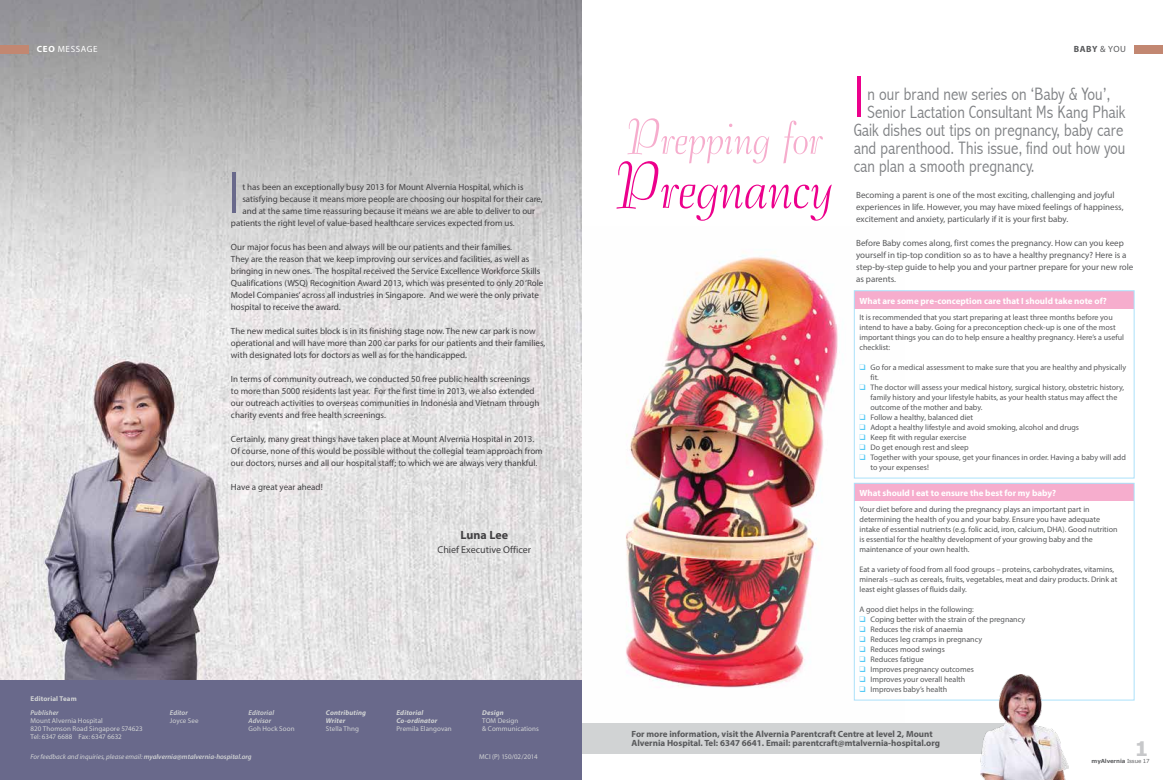
<style>
.page{position:relative;width:1163px;height:780px;background:#fff}
.page>*{position:absolute;margin:0;border:0;box-sizing:border-box;transform-origin:0 0}
.t1{font:66px "Bernhard Tango BT";letter-spacing:-.025em;color:#ec008c}
.t2{font:300 condensed 60px "Abadi";color:#ec008c}
.t3{font:300 condensed 60px "Abadi";color:#69698b}
.t4{font:50px "Bernhard Tango BT";letter-spacing:-.025em;color:#f6adcd}
.t5{font:700 20px "Verdana";color:#c7c8ca}
.t6{font:300 condensed 18px "Abadi";color:#808285}
.t7{font:700 12px "Myriad Pro";color:#414042}
.t8{font:10px "Myriad Pro";color:#414042}
.t9{font:9px/12px "Myriad Pro";color:#414042}
.t10{font:9px/12px "Myriad Pro";color:#58595b}
.t11{font:700 9px/9px "Myriad Pro";color:#58595b}
.t12{font:700 9px "Myriad Pro";color:#fff}
.t13{font:9px "Myriad Pro";letter-spacing:.07em;color:#fff}
.t14{font:8px/10px "Myriad Pro";color:#58595b}
.t15{font:7px/8px "Myriad Pro";letter-spacing:.01em;color:#d1d3d4}
.t16{font:italic 7px "Myriad Pro";color:#d1d3d4}
.t17{font:italic 700 7px/8px "Myriad Pro";letter-spacing:.02em;color:#d1d3d4}
.t18{font:italic 600 7px/8px "Myriad Pro";letter-spacing:.015em;color:#d1d3d4}
.t19{font:700 7px "Myriad Pro";letter-spacing:.015em;color:#d1d3d4}
.t20{font:700 5.5px "Verdana";letter-spacing:-.025em;color:#636466}
.s1{font-weight:700}
.s2{font-weight:600}
.s3{font-weight:400}
.s4{color:#57caf5}
</style>
<div class="page">
<img style="left:581px;top:226px;width:323px;height:497px">
<img style="left:0;top:0;width:581px;height:680px">
<div style="left:854px;top:291px;width:279px;height:17px;background:#f6adcd"></div>
<div style="left:854px;top:482px;width:279px;height:18px;background:#f6adcd"></div>
<div style="left:1134px;top:45px;width:28px;height:9px;background:#c28771"></div>
<div style="left:581px;top:723px;width:448px;height:31px;background:#d1d3d4"></div>
<div style="left:853px;top:290px;width:281px;height:188px;border:1px solid #abe1fa"></div>
<div style="left:853px;top:482px;width:281px;height:218px;border:1px solid #abe1fa"></div>
<div style="left:0;top:45px;width:28px;height:9px;background:#c28771"></div>
<div style="left:0;top:680px;width:581px;height:100px;background:#69698b"></div>
<img style="left:980px;top:674px;width:88px;height:106px">
<p class="t13" style="left:37px;top:44px;width:62px"><span class="s1">CEO</span> MESSAGE</p>
<h2 class="t3" style="left:227px;top:158px;width:13px">I</h2>
<p class="t9" style="left:242px;top:180px;width:283px">t has been an exceptionally busy 2013 for Mount Alvernia Hospital, which is</p>
<p class="t9" style="left:242px;top:192px;width:302px">satisfying because it means more people are choosing our hospital for their care,</p>
<p class="t9" style="left:242px;top:204px;width:294px">and at the same time reassuring because it means we are able to deliver to our</p>
<p class="t9" style="left:231px;top:216px;width:285px">patients the right level of value-based healthcare services expected from us.</p>
<p class="t9" style="left:231px;top:240px;width:314px">Our major focus has been and always will be our patients and their families.<br>They are the reason that we keep improving our services and facilities, as well as bringing in new ones. The hospital received the Service Excellence Workforce Skills Qualifications (WSQ) Recognition Award 2013, which was presented to only 20 ‘Role Model Companies’ across all industries in Singapore. And we were the only private hospital to receive the award.</p>
<p class="t9" style="left:231px;top:324px;width:316px">The new medical suites block is in its finishing stage now. The new car park is now operational and will have more than 200 car parks for our patients and their families, with designated lots for doctors as well as for the handicapped.</p>
<p class="t9" style="left:231px;top:372px;width:310px">In terms of community outreach, we conducted 50 free public health screenings to more than 5000 residents last year. For the first time in 2013, we also extended our outreach activities to overseas communities in Indonesia and Vietnam through charity events and free health screenings.</p>
<p class="t9" style="left:231px;top:432px;width:313px">Certainly, many great things have taken place at Mount Alvernia Hospital in 2013.<br>Of course, none of this would be possible without the collegial team approach from our doctors, nurses and all our hospital staff; to which we are always very thankful.</p>
<p class="t9" style="left:231px;top:480px;width:93px">Have a great year ahead!</p>
<h3 class="t7" style="left:460px;top:527px;width:49px">Luna Lee</h3>
<p class="t8" style="left:437px;top:544px;width:95px">Chief Executive Officer</p>
<p class="t19" style="left:31px;top:694px;width:48px">Editorial Team</p>
<p class="t18" style="left:31px;top:708px;width:30px">Publisher</p>
<p class="t15" style="left:31px;top:716px;width:114px">Mount Alvernia Hospital<br>820 Thomson Road Singapore 574623<br>Tel: 6347 6688 Fax: 6347 6632</p>
<p class="t18" style="left:170px;top:708px;width:20px">Editor</p>
<p class="t15" style="left:170px;top:716px;width:30px">Joyce See</p>
<p class="t18" style="left:248px;top:708px;width:27px">Editorial<br>Advisor</p>
<p class="t15" style="left:248px;top:724px;width:48px">Goh Hock Soon</p>
<p class="t17" style="left:326px;top:708px;width:42px">Contributing<br>Writer</p>
<p class="t15" style="left:326px;top:724px;width:35px">Stella Thng</p>
<p class="t17" style="left:396px;top:708px;width:42px">Editorial<br>Co-ordinator</p>
<p class="t15" style="left:396px;top:724px;width:57px">Premila Elangovan</p>
<p class="t17" style="left:482px;top:708px;width:23px">Design</p>
<p class="t15" style="left:482px;top:716px;width:58px">TOM Design<br>&amp; Communications</p>
<p class="t16" style="left:30px;top:752px;width:223px">For feedback and inquiries, please email: <span class="s2">myalvernia@mtalvernia-hospital.org</span></p>
<p class="t15" style="left:479px;top:752px;width:60px">MCI (P) 150/02/2014</p>
<h3 class="t4" style="left:626px;top:107px;width:198px">Prepping for</h3>
<h1 class="t1" style="left:615px;top:146px;width:221px">Pregnancy</h1>
<p class="t11" style="left:1073px;top:44px;width:54px">BABY <span class="s3">&amp; YOU</span></p>
<h2 class="t2" style="left:852px;top:63px;width:13px">I</h2>
<h3 class="t6" style="left:867px;top:83px;width:244px">n our brand new series on ‘Baby &amp; You’,</h3>
<h3 class="t6" style="left:867px;top:101px;width:259px">Senior Lactation Consultant Ms Kang Phaik</h3>
<h3 class="t6" style="left:853px;top:119px;width:271px">Gaik dishes out tips on pregnancy, baby care</h3>
<h3 class="t6" style="left:853px;top:137px;width:273px">and parenthood. This issue, find out how you</h3>
<h3 class="t6" style="left:853px;top:155px;width:182px">can plan a smooth pregnancy.</h3>
<p class="t10" style="left:856px;top:189px;width:269px">Becoming a parent is one of the most exciting, challenging and joyful experiences in life. However, you may have mixed feelings of happiness, excitement and anxiety, particularly if it is your first baby.</p>
<p class="t10" style="left:856px;top:237px;width:279px">Before Baby comes along, first comes the pregnancy. How can you keep yourself in tip-top condition so as to have a healthy pregnancy? Here is a step-by-step guide to help you and your partner prepare for your new role as parents.</p>
<p class="t12" style="left:859px;top:295px;width:249px">What are some pre-conception care that I should take note of?</p>
<p class="t14" style="left:859px;top:312px;width:266px">It is recommended that you start preparing at least three months before you intend to have a baby. Going for a preconception check-up is one of the most important things you can do to help ensure a healthy pregnancy. Here’s a useful checklist:</p>
<p class="t14" style="left:870px;top:362px;width:257px;text-indent:-11px"><span class="s4">❑</span> Go for a medical assessment to make sure that you are healthy and physically fit.</p>
<p class="t14" style="left:870px;top:382px;width:255px;text-indent:-11px"><span class="s4">❑</span> The doctor will assess your medical history, surgical history, obstetric history, family history and your lifestyle habits, as your health status may affect the outcome of the mother and baby.</p>
<p class="t14" style="left:859px;top:412px;width:115px"><span class="s4">❑</span> Follow a healthy, balanced diet</p>
<p class="t14" style="left:859px;top:422px;width:221px"><span class="s4">❑</span> Adopt a healthy lifestyle and avoid smoking, alcohol and drugs</p>
<p class="t14" style="left:859px;top:432px;width:108px"><span class="s4">❑</span> Keep fit with regular exercise</p>
<p class="t14" style="left:859px;top:442px;width:111px"><span class="s4">❑</span> Do get enough rest and sleep</p>
<p class="t14" style="left:870px;top:452px;width:257px;text-indent:-11px"><span class="s4">❑</span> Together with your spouse, get your finances in order. Having a baby will add to your expenses!</p>
<p class="t12" style="left:859px;top:487px;width:198px">What should I eat to ensure the best for my baby?</p>
<p class="t14" style="left:859px;top:504px;width:259px">Your diet before and during the pregnancy plays an important part in determining the health of you and your baby. Ensure you have adequate intake of essential nutrients (e.g. folic acid, iron, calcium, DHA). Good nutrition is essential for the healthy development of your growing baby and the maintenance of your own health.</p>
<p class="t14" style="left:859px;top:564px;width:259px">Eat a variety of food from all food groups – proteins, carbohydrates, vitamins, minerals –such as cereals, fruits, vegetables, meat and dairy products. Drink at least eight glasses of fluids daily.</p>
<p class="t14" style="left:859px;top:604px;width:116px">A good diet helps in the following:</p>
<p class="t14" style="left:859px;top:614px;width:167px"><span class="s4">❑</span> Coping better with the strain of the pregnancy</p>
<p class="t14" style="left:859px;top:624px;width:105px"><span class="s4">❑</span> Reduces the risk of anaemia</p>
<p class="t14" style="left:859px;top:634px;width:124px"><span class="s4">❑</span> Reduces leg cramps in pregnancy</p>
<p class="t14" style="left:859px;top:644px;width:87px"><span class="s4">❑</span> Reduces mood swings</p>
<p class="t14" style="left:859px;top:654px;width:66px"><span class="s4">❑</span> Reduces fatigue</p>
<p class="t14" style="left:859px;top:664px;width:116px"><span class="s4">❑</span> Improves pregnancy outcomes</p>
<p class="t14" style="left:859px;top:674px;width:107px"><span class="s4">❑</span> Improves your overall health</p>
<p class="t14" style="left:859px;top:684px;width:89px"><span class="s4">❑</span> Improves baby’s health</p>
<p class="t11" style="left:631px;top:728px;width:310px">For more information, visit the Alvernia Parentcraft Centre at level 2, Mount<br>Alvernia Hospital. Tel: 6347 6641. Email: parentcraft@mtalvernia-hospital.org</p>
<h3 class="t5" style="left:1134px;top:734px;width:16px">1</h3>
<p class="t20" style="left:1091px;top:757px;width:60px">myAlvernia <span class="s3">Issue 17</span></p>
</div>
